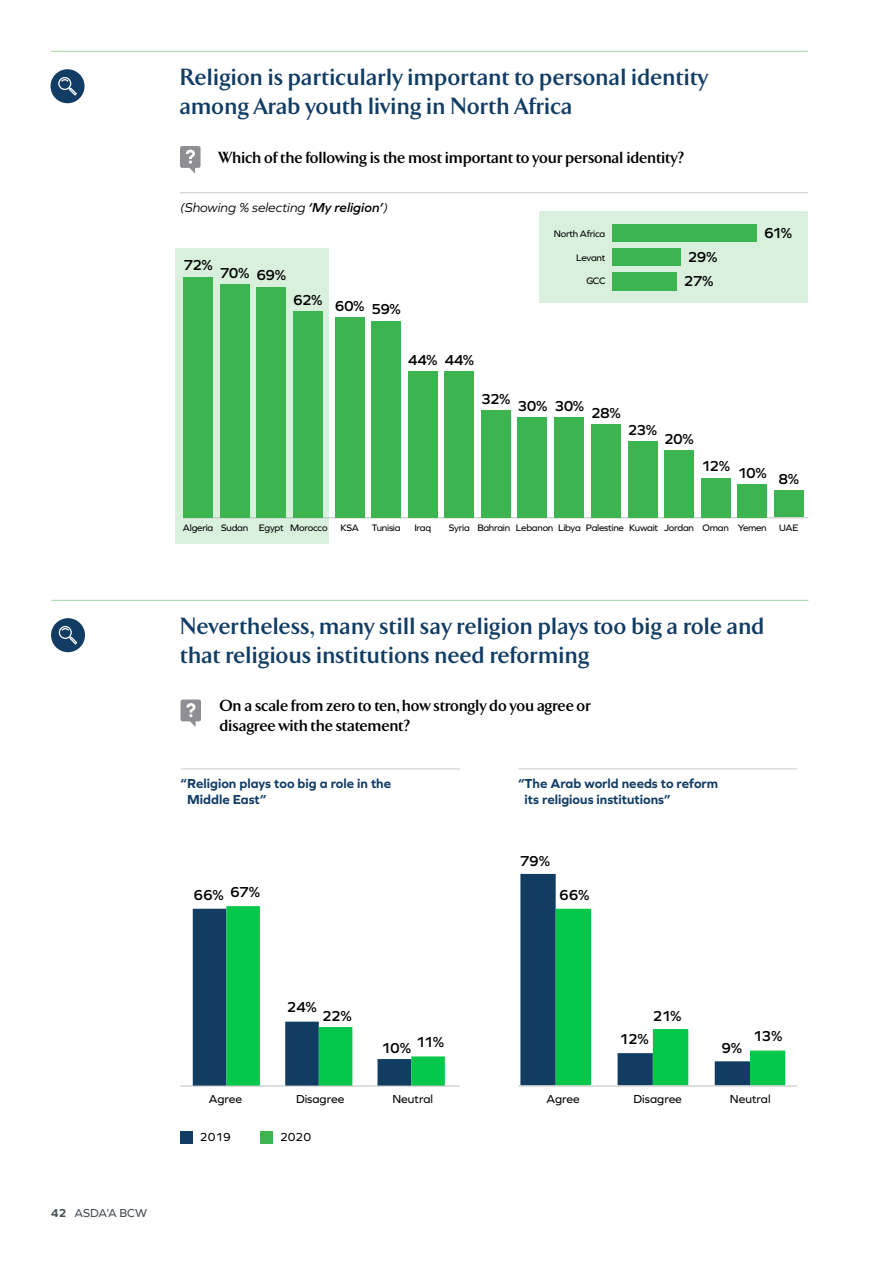
<style>
.page{position:relative;width:893px;height:1263px;background:#fff}
.page>*{position:absolute;margin:0;border:0;box-sizing:border-box;transform-origin:0 0}
.t1{font:700 24px/28.8px "TF Arrow";letter-spacing:.025em;color:#113c64}
.t2{font:700 16.5px/19.8px "TF Arrow";letter-spacing:.01em;color:#000}
.t3{font:600 15px "Graphie";letter-spacing:-.045em;color:#000}
.t4{font:700 13.5px/16.2px "Graphie";color:#113c64}
.t5{font:italic 13.5px "Graphie";color:#000}
.t6{font:12px "Graphie";color:#000}
.t7{font:12px "Graphie";color:#495057}
.t8{font:9.75px "Graphie";letter-spacing:-.025em;color:#000}
.s1{font-weight:600}
.s2{font-weight:700}
</style>
<div class="page">
<div style="left:539px;top:211px;width:268px;height:92px;background:#d8f0dc"></div>
<hr style="left:51px;top:51px;width:757px;height:1px;background:#a5d5a1">
<div style="left:51px;top:69px;width:34px;height:34px;background:#113c64;border-radius:50%"></div>
<svg style="left:58px;top:77px;width:19px;height:19px"></svg>
<hr style="left:180px;top:192px;width:628px;height:1px;background:#cdcbcb">
<svg style="left:180px;top:146px;width:21px;height:27px"></svg>
<div style="left:176px;top:248px;width:153px;height:296px;background:#d8f0dc"></div>
<hr style="left:183px;top:517px;width:625px;height:1px;background:#bcbec0">
<div style="left:183px;top:277px;width:30px;height:240px;background:#3cb551"></div>
<div style="left:220px;top:284px;width:30px;height:233px;background:#3cb551"></div>
<div style="left:256px;top:287px;width:30px;height:230px;background:#3cb551"></div>
<div style="left:293px;top:311px;width:30px;height:206px;background:#3cb551"></div>
<div style="left:335px;top:317px;width:30px;height:200px;background:#3cb551"></div>
<div style="left:371px;top:321px;width:30px;height:196px;background:#3cb551"></div>
<div style="left:444px;top:371px;width:30px;height:146px;background:#3cb551"></div>
<div style="left:481px;top:410px;width:30px;height:107px;background:#3cb551"></div>
<div style="left:554px;top:417px;width:30px;height:100px;background:#3cb551"></div>
<div style="left:628px;top:441px;width:29px;height:76px;background:#3cb551"></div>
<div style="left:701px;top:477px;width:29px;height:40px;background:#3cb551"></div>
<div style="left:737px;top:484px;width:30px;height:33px;background:#3cb551"></div>
<div style="left:774px;top:490px;width:30px;height:27px;background:#3cb551"></div>
<div style="left:664px;top:450px;width:30px;height:67px;background:#3cb551"></div>
<div style="left:591px;top:424px;width:30px;height:93px;background:#3cb551"></div>
<div style="left:518px;top:417px;width:29px;height:100px;background:#3cb551"></div>
<div style="left:408px;top:371px;width:30px;height:146px;background:#3cb551"></div>
<div style="left:612px;top:224px;width:145px;height:18px;background:#3cb551"></div>
<div style="left:612px;top:248px;width:68px;height:18px;background:#3cb551"></div>
<div style="left:612px;top:272px;width:64px;height:18px;background:#3cb551"></div>
<hr style="left:181px;top:769px;width:279px;height:1px;background:#cdcbcb">
<hr style="left:518px;top:769px;width:279px;height:1px;background:#cdcbcb">
<hr style="left:51px;top:600px;width:757px;height:1px;background:#a5d5a1">
<svg style="left:181px;top:699px;width:20px;height:28px"></svg>
<div style="left:51px;top:618px;width:34px;height:34px;background:#113c64;border-radius:50%"></div>
<svg style="left:59px;top:626px;width:18px;height:18px"></svg>
<svg style="left:193px;top:906px;width:252px;height:180px"></svg>
<svg style="left:520px;top:874px;width:71px;height:211px;background:#355b79"></svg>
<svg style="left:556px;top:909px;width:229px;height:176px"></svg>
<hr style="left:181px;top:1086px;width:279px;height:1px;background:#bcbec0">
<hr style="left:518px;top:1086px;width:279px;height:1px;background:#bcbec0">
<div style="left:261px;top:1131px;width:12px;height:12px;background:#3cb551"></div>
<div style="left:181px;top:1131px;width:12px;height:12px;background:#113c64"></div>
<p class="t1" style="left:180px;top:63px;width:530px">Religion is particularly important to personal identity among Arab youth living in North Africa</p>
<p class="t2" style="left:219px;top:147px;width:466px">Which of the following is the most important to your personal identity?</p>
<p class="t5" style="left:180px;top:199px;width:209px">(Showing % selecting <span class="s1">‘My religion’</span>)</p>
<p class="t3" style="left:183px;top:256px;width:31px">72%</p>
<p class="t3" style="left:220px;top:264px;width:31px">70%</p>
<p class="t3" style="left:256px;top:266px;width:31px">69%</p>
<p class="t3" style="left:293px;top:291px;width:31px">62%</p>
<p class="t3" style="left:335px;top:297px;width:31px">60%</p>
<p class="t3" style="left:371px;top:300px;width:31px">59%</p>
<p class="t8" style="left:554px;top:228px;width:53px">North Africa</p>
<p class="t8" style="left:576px;top:252px;width:31px">Levant</p>
<p class="t8" style="left:586px;top:275px;width:21px">GCC</p>
<p class="t3" style="left:688px;top:248px;width:31px">29%</p>
<p class="t3" style="left:684px;top:272px;width:31px">27%</p>
<p class="t3" style="left:764px;top:224px;width:30px">61%</p>
<p class="t3" style="left:408px;top:351px;width:68px">44% 44%</p>
<p class="t3" style="left:481px;top:390px;width:31px">32%</p>
<p class="t3" style="left:518px;top:397px;width:31px">30%</p>
<p class="t3" style="left:554px;top:397px;width:31px">30%</p>
<p class="t3" style="left:591px;top:404px;width:31px">28%</p>
<p class="t3" style="left:628px;top:421px;width:31px">23%</p>
<p class="t3" style="left:664px;top:430px;width:31px">20%</p>
<p class="t3" style="left:701px;top:457px;width:30px">12%</p>
<p class="t3" style="left:737px;top:464px;width:31px">10%</p>
<p class="t3" style="left:778px;top:470px;width:22px">8%</p>
<p class="t8" style="left:183px;top:522px;width:146px">Algeria Sudan Egypt Morocco</p>
<p class="t8" style="left:340px;top:522px;width:20px">KSA</p>
<p class="t8" style="left:372px;top:522px;width:30px">Tunisia</p>
<p class="t8" style="left:414px;top:522px;width:18px">Iraq</p>
<p class="t8" style="left:449px;top:522px;width:281px">Syria Bahrain Lebanon Libya Palestine Kuwait Jordan Oman</p>
<p class="t8" style="left:738px;top:522px;width:31px">Yemen</p>
<p class="t8" style="left:779px;top:522px;width:21px">UAE</p>
<p class="t1" style="left:181px;top:612px;width:585px">Nevertheless, many still say religion plays too big a role and that religious institutions need reforming</p>
<p class="t2" style="left:220px;top:695px;width:373px">On a scale from zero to ten, how strongly do you agree or disagree with the statement?</p>
<p class="t4" style="left:187px;top:775px;width:206px;text-indent:-7px">“Religion plays too big a role in the<br>Middle East”</p>
<p class="t4" style="left:525px;top:775px;width:195px;text-indent:-7px">“The Arab world needs to reform its religious institutions”</p>
<p class="t3" style="left:193px;top:884px;width:68px">66% 67%</p>
<p class="t3" style="left:520px;top:852px;width:32px">79%</p>
<p class="t3" style="left:559px;top:886px;width:32px">66%</p>
<p class="t7" style="left:51px;top:1206px;width:98px"><span class="s2">42</span> ASDA’A BCW</p>
<p class="t3" style="left:287px;top:998px;width:32px">24%</p>
<p class="t3" style="left:322px;top:1007px;width:31px">22%</p>
<p class="t3" style="left:381px;top:1036px;width:64px">10% 11%</p>
<p class="t6" style="left:209px;top:1092px;width:35px">Agree</p>
<p class="t6" style="left:296px;top:1092px;width:50px">Disagree</p>
<p class="t6" style="left:392px;top:1092px;width:42px">Neutral</p>
<p class="t6" style="left:200px;top:1130px;width:33px">2019</p>
<p class="t6" style="left:280px;top:1130px;width:33px">2020</p>
<p class="t3" style="left:653px;top:1007px;width:30px">21%</p>
<p class="t3" style="left:619px;top:1030px;width:31px">12%</p>
<p class="t3" style="left:721px;top:1039px;width:22px">9%</p>
<p class="t3" style="left:753px;top:1027px;width:31px">13%</p>
<p class="t6" style="left:546px;top:1092px;width:35px">Agree</p>
<p class="t6" style="left:634px;top:1092px;width:50px">Disagree</p>
<p class="t6" style="left:730px;top:1092px;width:42px">Neutral</p>
</div>
